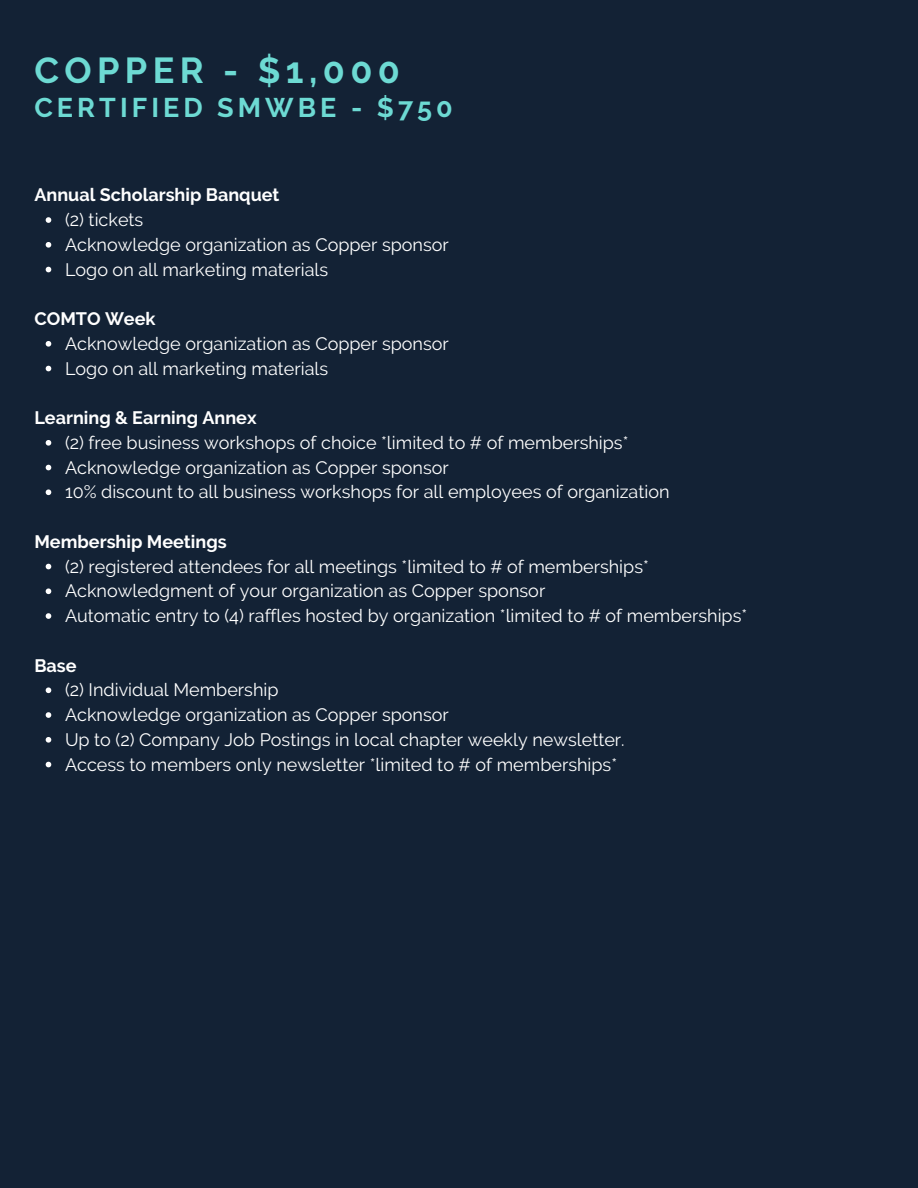
<style>
.page{position:relative;width:918px;height:1188px;background:#132235}
.page>*{position:absolute;margin:0;border:0;box-sizing:border-box;transform-origin:0 0}
.t1{font:700 36px "Raleway";letter-spacing:.15em;color:#6ddad3}
.t2{font:700 27px "Raleway";letter-spacing:.15em;color:#6ddad3}
.t3{font:18px/24.8px "Raleway";color:#fff}
.t4{font:700 18px "Raleway";color:#fff}
</style>
<div class="page">
<svg style="left:46px;top:217px;width:5px;height:6px"></svg>
<svg style="left:46px;top:242px;width:5px;height:6px"></svg>
<svg style="left:46px;top:267px;width:5px;height:5px"></svg>
<svg style="left:46px;top:341px;width:5px;height:6px"></svg>
<svg style="left:46px;top:366px;width:5px;height:5px"></svg>
<svg style="left:46px;top:440px;width:5px;height:6px"></svg>
<svg style="left:46px;top:465px;width:5px;height:5px"></svg>
<svg style="left:46px;top:489px;width:5px;height:6px"></svg>
<svg style="left:46px;top:564px;width:5px;height:5px"></svg>
<svg style="left:46px;top:588px;width:5px;height:6px"></svg>
<svg style="left:46px;top:613px;width:5px;height:6px"></svg>
<svg style="left:46px;top:687px;width:5px;height:6px"></svg>
<svg style="left:46px;top:712px;width:5px;height:6px"></svg>
<svg style="left:46px;top:737px;width:5px;height:6px"></svg>
<svg style="left:46px;top:762px;width:5px;height:5px"></svg>
<h1 class="t1" style="left:34px;top:49px;width:367px">COPPER - $1,000</h1>
<h2 class="t2" style="left:34px;top:92px;width:420px">CERTIFIED SMWBE - $750</h2>
<p class="t4" style="left:34px;top:185px;width:247px">Annual Scholarship Banquet</p>
<p class="t3" style="left:65px;top:208px;width:385px">(2) tickets<br>Acknowledge organization as Copper sponsor<br>Logo on all marketing materials</p>
<p class="t4" style="left:34px;top:308px;width:123px">COMTO Week</p>
<p class="t3" style="left:65px;top:331px;width:385px">Acknowledge organization as Copper sponsor<br>Logo on all marketing materials</p>
<p class="t4" style="left:34px;top:407px;width:224px">Learning &amp; Earning Annex</p>
<p class="t3" style="left:65px;top:430px;width:606px">(2) free business workshops of choice *limited to # of memberships*<br>Acknowledge organization as Copper sponsor<br>10% discount to all business workshops for all employees of organization</p>
<p class="t4" style="left:34px;top:531px;width:194px">Membership Meetings</p>
<p class="t3" style="left:65px;top:554px;width:684px">(2) registered attendees for all meetings *limited to # of memberships*<br>Acknowledgment of your organization as Copper sponsor<br>Automatic entry to (4) raffles hosted by organization *limited to # of memberships*</p>
<p class="t4" style="left:34px;top:655px;width:44px">Base</p>
<p class="t3" style="left:65px;top:678px;width:561px">(2) Individual Membership<br>Acknowledge organization as Copper sponsor<br>Up to (2) Company Job Postings in local chapter weekly newsletter.<br>Access to members only newsletter *limited to # of memberships*</p>
</div>
